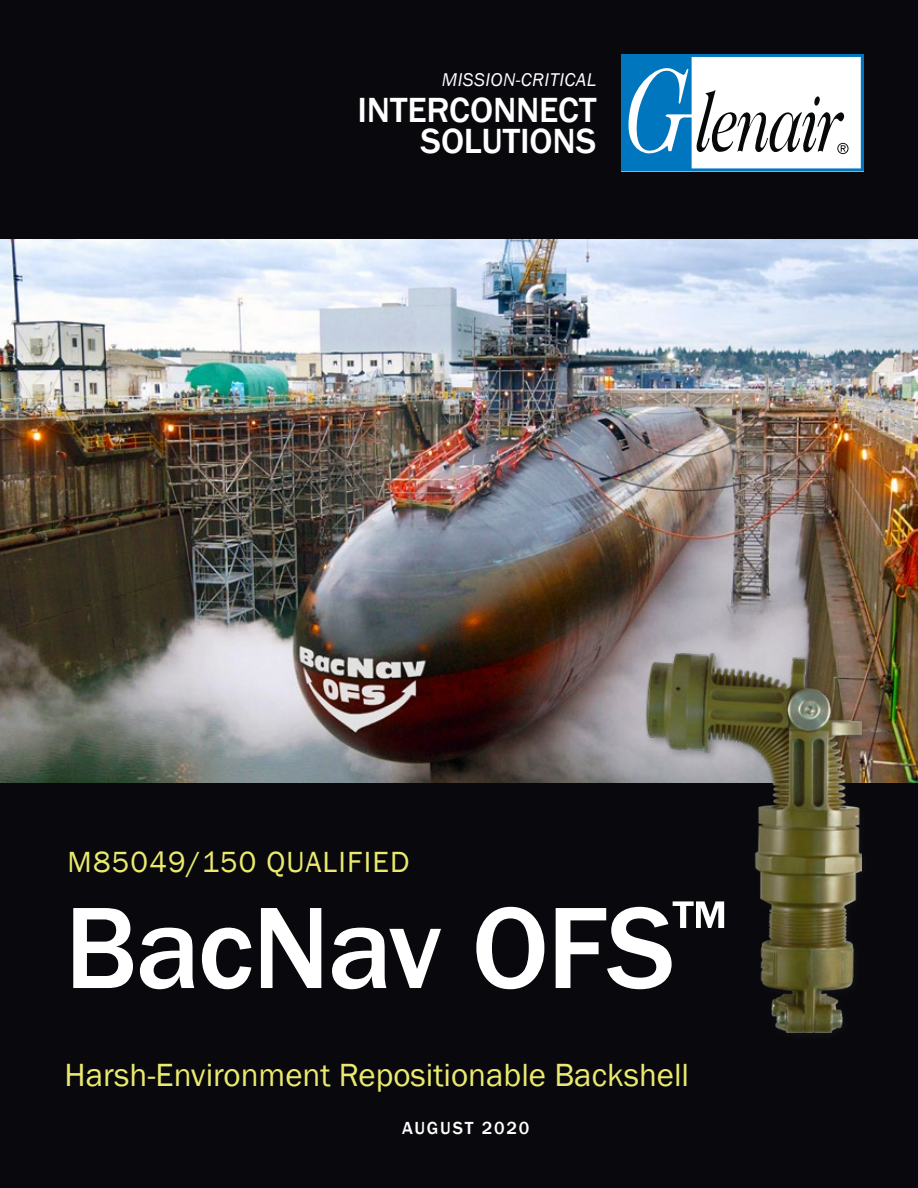
<style>
.page{position:relative;width:918px;height:1188px;background:#08080d}
.page>*{position:absolute;margin:0;border:0;box-sizing:border-box;transform-origin:0 0}
.FC_title{font:500 120px "Franklin Gothic";letter-spacing:-.02em;color:#fff}
.t1{font:500 36px/31.2px "Franklin Gothic";letter-spacing:-.005em;color:#fff;text-align:right}
.FC_subhead{font:33px "Franklin Gothic";color:#eaea6f}
.FC_pre_head{font:30px "Franklin Gothic";letter-spacing:.04em;color:#eaea6f}
.t2{font:italic 19.05px "Franklin Gothic";letter-spacing:.02em;color:#fff}
.FC_date{font:500 18px "Franklin Gothic";letter-spacing:.1em;color:#fff}
</style>
<div class="page">
<svg style="left:621px;top:54px;width:243px;height:118px;background:#a1c4da"></svg>
<img style="left:0;top:239px;width:918px;height:544px">
<div style="left:643px;top:649px;width:228px;height:394px;background:#231f20;opacity:.35"></div>
<img style="left:626px;top:648px;width:235px;height:384px">
<p class="t2" style="left:442px;top:67px;width:156px">MISSION-CRITICAL</p>
<p class="t1" style="left:358px;top:95px;width:240px">INTERCONNECT<br>SOLUTIONS</p>
<p class="FC_pre_head" style="left:68px;top:844px;width:343px">M85049/150 QUALIFIED</p>
<p class="FC_title" style="left:64px;top:874px;width:664px">BacNav OFS<sup>™</sup></p>
<p class="FC_subhead" style="left:64px;top:1054px;width:626px">Harsh-Environment Repositionable Backshell</p>
<p class="FC_date" style="left:402px;top:1117px;width:129px">AUGUST 2020</p>
</div>
